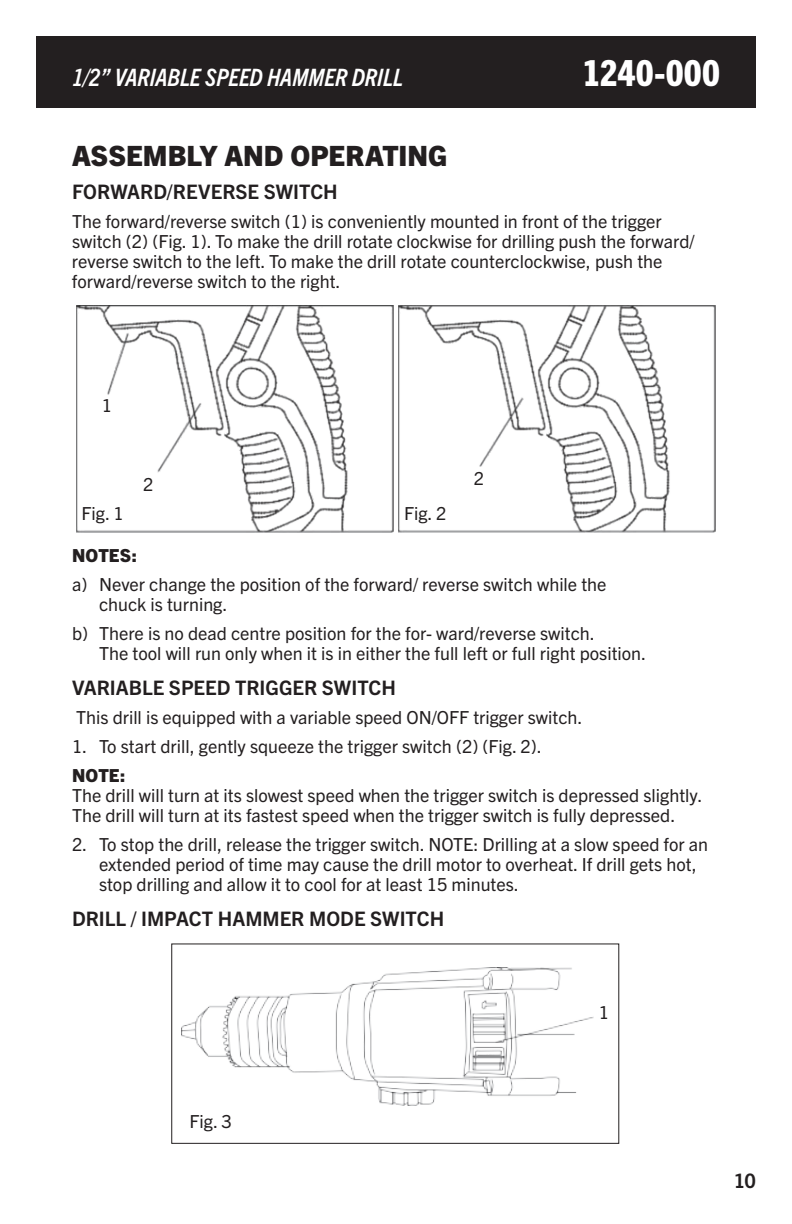
<style>
.page{position:relative;width:792px;height:1224px;background:#fff}
.page>*{position:absolute;margin:0;border:0;box-sizing:border-box;transform-origin:0 0}
.t1{font:800 condensed 36px "Trade Gothic Next LT Pro";letter-spacing:.005em;color:#fff}
.t2{font:800 28px "Trade Gothic Next LT Pro";color:#231f20}
.t3{font:italic 700 condensed 24px "Trade Gothic Next LT Pro";letter-spacing:-.005em;color:#fff}
.t4{font:700 20px "Trade Gothic Next LT Pro";color:#231f20}
.t5{font:18px/20px "Trade Gothic Next LT Pro";color:#231f20}
.t6{font:800 18px "Trade Gothic Next LT Pro";letter-spacing:.005em;color:#231f20}
</style>
<div class="page">
<div style="left:36px;top:36px;width:720px;height:72px;background:#231f20"></div>
<img style="left:76px;top:306px;width:317px;height:227px">
<img style="left:399px;top:306px;width:317px;height:227px">
<img style="left:182px;top:968px;width:412px;height:137px">
<div style="left:171px;top:943px;width:448px;height:201px;border:1px solid #231f20"></div>
<h3 class="t3" style="left:72px;top:61px;width:333px">1/2” VARIABLE SPEED HAMMER DRILL</h3>
<h1 class="t1" style="left:583px;top:48px;width:139px">1240-000</h1>
<h2 class="t2" style="left:72px;top:136px;width:377px">ASSEMBLY AND OPERATING</h2>
<p class="t4" style="left:72px;top:178px;width:267px">FORWARD/REVERSE SWITCH</p>
<p class="t5" style="left:72px;top:210px;width:624px">The forward/reverse switch (1) is conveniently mounted in front of the trigger switch (2) (Fig. 1). To make the drill rotate clockwise for drilling push the forward/ reverse switch to the left. To make the drill rotate counterclockwise, push the forward/reverse switch to the right.</p>
<p class="t5" style="left:102px;top:394px;width:12px">1</p>
<p class="t5" style="left:143px;top:473px;width:12px">2</p>
<p class="t5" style="left:81px;top:502px;width:44px">Fig. 1</p>
<p class="t5" style="left:404px;top:502px;width:44px">Fig. 2</p>
<p class="t5" style="left:474px;top:467px;width:12px">2</p>
<p class="t6" style="left:72px;top:543px;width:66px">NOTES:</p>
<p class="t5" style="left:99px;top:573px;width:509px;text-indent:-27px">a) Never change the position of the forward/ reverse switch while the chuck is turning.</p>
<p class="t5" style="left:99px;top:622px;width:549px;text-indent:-27px">b) There is no dead centre position for the for- ward/reverse switch.<br>The tool will run only when it is in either the full left or full right position.</p>
<p class="t4" style="left:72px;top:674px;width:326px">VARIABLE SPEED TRIGGER SWITCH</p>
<p class="t5" style="left:76px;top:706px;width:508px">This drill is equipped with a variable speed ON/OFF trigger switch.</p>
<p class="t5" style="left:72px;top:735px;width:472px">1. To start drill, gently squeeze the trigger switch (2) (Fig. 2).</p>
<p class="t6" style="left:72px;top:763px;width:55px">NOTE:</p>
<p class="t5" style="left:72px;top:784px;width:632px">The drill will turn at its slowest speed when the trigger switch is depressed slightly.<br>The drill will turn at its fastest speed when the trigger switch is fully depressed.</p>
<p class="t5" style="left:99px;top:833px;width:611px;text-indent:-27px">2. To stop the drill, release the trigger switch. NOTE: Drilling at a slow speed for an extended period of time may cause the drill motor to overheat. If drill gets hot, stop drilling and allow it to cool for at least 15 minutes.</p>
<p class="t4" style="left:72px;top:905px;width:374px">DRILL / IMPACT HAMMER MODE SWITCH</p>
<p class="t5" style="left:599px;top:1001px;width:12px">1</p>
<p class="t5" style="left:189px;top:1110px;width:44px">Fig. 3</p>
<p class="t4" style="left:734px;top:1167px;width:24px">10</p>
</div>
